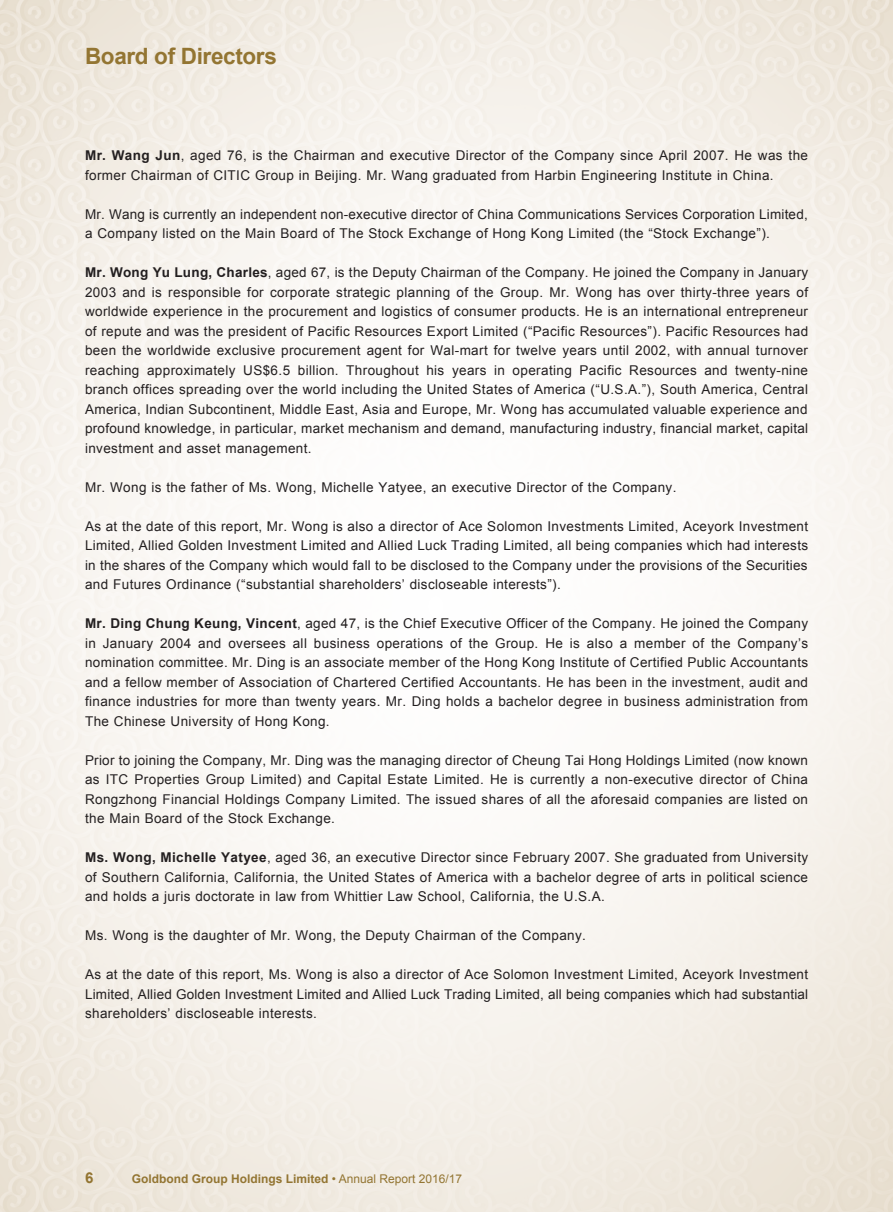
<style>
.page{position:relative;width:893px;height:1212px;background:#fff}
.page>*{position:absolute;margin:0;border:0;box-sizing:border-box;transform-origin:0 0}
.t1{font:700 22.5px "Arial";letter-spacing:-.015em;color:#937532}
.t2{font:700 15px "Arial";color:#937532}
.t3{font:13.5px/19.5px "Arial";letter-spacing:.03em;color:#231f20;text-align:justify}
.t4{font:700 12px "Arial";color:#937532}
.s1{font-weight:700}
.s2{font-weight:400}
</style>
<div class="page">
<h1 class="t1" style="left:85px;top:42px;width:193px">Board of Directors</h1>
<p class="t3" style="left:85px;top:146px;width:724px"><span class="s1">Mr. Wang Jun</span>, aged 76, is the Chairman and executive Director of the Company since April 2007. He was the former Chairman of CITIC Group in Beijing. Mr. Wang graduated from Harbin Engineering Institute in China.</p>
<p class="t3" style="left:85px;top:205px;width:724px">Mr. Wang is currently an independent non-executive director of China Communications Services Corporation Limited, a Company listed on the Main Board of The Stock Exchange of Hong Kong Limited (the “Stock Exchange”).</p>
<p class="t3" style="left:85px;top:263px;width:725px"><span class="s1">Mr. Wong Yu Lung, Charles</span>, aged 67, is the Deputy Chairman of the Company. He joined the Company in January 2003 and is responsible for corporate strategic planning of the Group. Mr. Wong has over thirty-three years of worldwide experience in the procurement and logistics of consumer products. He is an international entrepreneur of repute and was the president of Pacific Resources Export Limited (“Pacific Resources”). Pacific Resources had been the worldwide exclusive procurement agent for Wal-mart for twelve years until 2002, with annual turnover reaching approximately US$6.5 billion. Throughout his years in operating Pacific Resources and twenty-nine branch offices spreading over the world including the United States of America (“U.S.A.”), South America, Central America, Indian Subcontinent, Middle East, Asia and Europe, Mr. Wong has accumulated valuable experience and profound knowledge, in particular, market mechanism and demand, manufacturing industry, financial market, capital investment and asset management.</p>
<p class="t3" style="left:85px;top:477px;width:593px">Mr. Wong is the father of Ms. Wong, Michelle Yatyee, an executive Director of the Company.</p>
<p class="t3" style="left:85px;top:516px;width:725px">As at the date of this report, Mr. Wong is also a director of Ace Solomon Investments Limited, Aceyork Investment Limited, Allied Golden Investment Limited and Allied Luck Trading Limited, all being companies which had interests in the shares of the Company which would fall to be disclosed to the Company under the provisions of the Securities and Futures Ordinance (“substantial shareholders’ discloseable interests”).</p>
<p class="t3" style="left:85px;top:614px;width:725px"><span class="s1">Mr. Ding Chung Keung, Vincent</span>, aged 47, is the Chief Executive Officer of the Company. He joined the Company in January 2004 and oversees all business operations of the Group. He is also a member of the Company’s nomination committee. Mr. Ding is an associate member of the Hong Kong Institute of Certified Public Accountants and a fellow member of Association of Chartered Certified Accountants. He has been in the investment, audit and finance industries for more than twenty years. Mr. Ding holds a bachelor degree in business administration from The Chinese University of Hong Kong.</p>
<p class="t3" style="left:85px;top:750px;width:725px">Prior to joining the Company, Mr. Ding was the managing director of Cheung Tai Hong Holdings Limited (now known as ITC Properties Group Limited) and Capital Estate Limited. He is currently a non-executive director of China Rongzhong Financial Holdings Company Limited. The issued shares of all the aforesaid companies are listed on the Main Board of the Stock Exchange.</p>
<p class="t3" style="left:85px;top:848px;width:725px"><span class="s1">Ms. Wong, Michelle Yatyee</span>, aged 36, an executive Director since February 2007. She graduated from University of Southern California, California, the United States of America with a bachelor degree of arts in political science and holds a juris doctorate in law from Whittier Law School, California, the U.S.A.</p>
<p class="t3" style="left:85px;top:926px;width:502px">Ms. Wong is the daughter of Mr. Wong, the Deputy Chairman of the Company.</p>
<p class="t3" style="left:85px;top:965px;width:725px">As at the date of this report, Ms. Wong is also a director of Ace Solomon Investment Limited, Aceyork Investment Limited, Allied Golden Investment Limited and Allied Luck Trading Limited, all being companies which had substantial shareholders’ discloseable interests.</p>
<p class="t2" style="left:85px;top:1168px;width:10px">6</p>
<p class="t4" style="left:132px;top:1171px;width:332px">Goldbond Group Holdings Limited <span class="s2">• Annual Report 2016/17</span></p>
</div>
